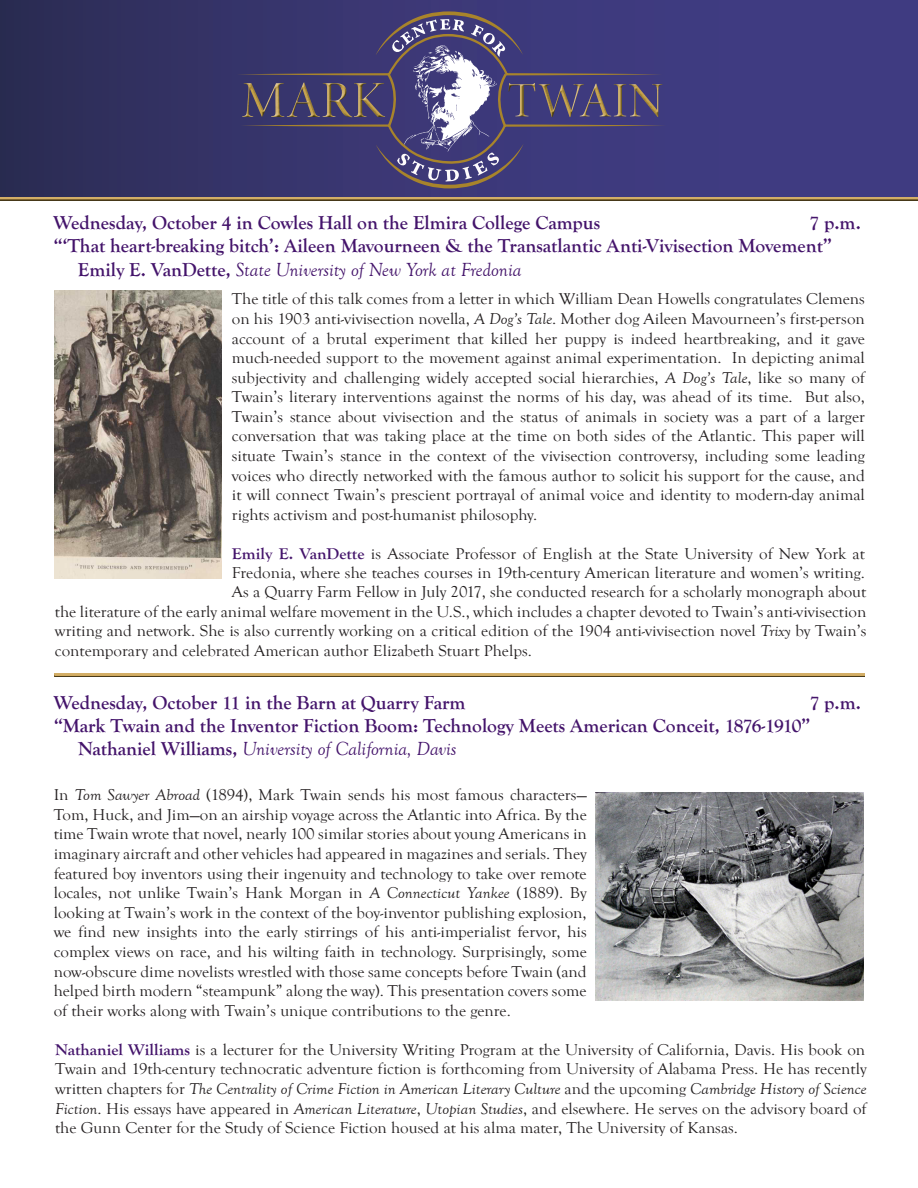
<style>
.page{position:relative;width:918px;height:1188px;background:#fff}
.page>*{position:absolute;margin:0;border:0;box-sizing:border-box;transform-origin:0 0}
.t1{font:700 19.5px "Goudy Old Style T";color:#44146b}
.t2{font:italic 19.5px "Goudy Old Style T";color:#44146b}
.t3{font:16.2px/19.6px "Goudy Old Style T";color:#231f20;text-align:justify;scale:1.05 1}
.s1{font-weight:700;font-style:normal}
.s2{font-style:italic}
.s3{font-weight:700;color:#44146b}
</style>
<div class="page">
<img style="left:54px;top:291px;width:167px;height:287px">
<img style="left:596px;top:792px;width:268px;height:209px">
<div style="left:0;top:0;width:918px;height:198px;background:linear-gradient(to right,#302f5b,#433e8b)"></div>
<svg style="left:236px;top:11px;width:430px;height:178px;background:#4c4779"></svg>
<img style="left:0;top:197px;width:918px;height:4px">
<img style="left:54px;top:674px;width:810px;height:3px">
<p class="t1" style="left:53px;top:212px;width:548px">Wednesday, October 4 in Cowles Hall on the Elmira College Campus</p>
<p class="t1" style="left:809px;top:212px;width:53px">7 p.m.</p>
<p class="t1" style="left:53px;top:235px;width:780px">“‘That heart-breaking bitch’: Aileen Mavourneen &amp; the Transatlantic Anti-Vivisection Movement”</p>
<p class="t2" style="left:78px;top:259px;width:445px"><span class="s1">Emily E. VanDette,</span> State University of New York at Fredonia</p>
<p class="t3" style="left:232px;top:290px;width:604px">The title of this talk comes from a letter in which William Dean Howells congratulates Clemens on his 1903 anti-vivisection novella, <span class="s2">A Dog’s Tale</span>. Mother dog Aileen Mavourneen’s first-person account of a brutal experiment that killed her puppy is indeed heartbreaking, and it gave much-needed support to the movement against animal experimentation. In depicting animal subjectivity and challenging widely accepted social hierarchies, <span class="s2">A Dog’s Tale</span>, like so many of Twain’s literary interventions against the norms of his day, was ahead of its time. But also, Twain’s stance about vivisection and the status of animals in society was a part of a larger conversation that was taking place at the time on both sides of the Atlantic. This paper will situate Twain’s stance in the context of the vivisection controversy, including some leading voices who directly networked with the famous author to solicit his support for the cause, and it will connect Twain’s prescient portrayal of animal voice and identity to modern-day animal rights activism and post-humanist philosophy.</p>
<p class="t3" style="left:232px;top:544px;width:604px"><span class="s3">Emily E. VanDette</span> is Associate Professor of English at the State University of New York at</p>
<p class="t3" style="left:232px;top:563px;width:604px">Fredonia, where she teaches courses in 19th-century American literature and women’s writing.</p>
<p class="t3" style="left:232px;top:583px;width:606px">As a Quarry Farm Fellow in July 2017, she conducted research for a scholarly monograph about</p>
<p class="t3" style="left:55px;top:602px;width:774px">the literature of the early animal welfare movement in the U.S., which includes a chapter devoted to Twain’s anti-vivisection</p>
<p class="t3" style="left:55px;top:621px;width:774px">writing and network. She is also currently working on a critical edition of the 1904 anti-vivisection novel <span class="s2">Trixy</span> by Twain’s</p>
<p class="t3" style="left:55px;top:641px;width:456px">contemporary and celebrated American author Elizabeth Stuart Phelps.</p>
<p class="t1" style="left:54px;top:691px;width:414px">Wednesday, October 11 in the Barn at Quarry Farm</p>
<p class="t1" style="left:810px;top:691px;width:53px">7 p.m.</p>
<p class="t1" style="left:54px;top:715px;width:758px">“Mark Twain and the Inventor Fiction Boom: Technology Meets American Conceit, 1876-1910”</p>
<p class="t2" style="left:78px;top:739px;width:380px"><span class="s1">Nathaniel Williams,</span> University of California, Davis</p>
<p class="t3" style="left:54px;top:785px;width:509px">In <span class="s2">Tom Sawyer Abroad</span> (1894), Mark Twain sends his most famous characters— Tom, Huck, and Jim—on an airship voyage across the Atlantic into Africa. By the time Twain wrote that novel, nearly 100 similar stories about young Americans in imaginary aircraft and other vehicles had appeared in magazines and serials. They featured boy inventors using their ingenuity and technology to take over remote locales, not unlike Twain’s Hank Morgan in <span class="s2">A Connecticut Yankee</span> (1889). By looking at Twain’s work in the context of the boy-inventor publishing explosion, we find new insights into the early stirrings of his anti-imperialist fervor, his complex views on race, and his wilting faith in technology. Surprisingly, some now-obscure dime novelists wrestled with those same concepts before Twain (and helped birth modern “steampunk” along the way). This presentation covers some of their works along with Twain’s unique contributions to the genre.</p>
<p class="t3" style="left:55px;top:1040px;width:774px"><span class="s3">Nathaniel Williams</span> is a lecturer for the University Writing Program at the University of California, Davis. His book on Twain and 19th-century technocratic adventure fiction is forthcoming from University of Alabama Press. He has recently written chapters for <span class="s2">The Centrality of Crime Fiction in American Literary Culture</span> and the upcoming <span class="s2">Cambridge History of Science Fiction</span>. His essays have appeared in <span class="s2">American Literature</span>, <span class="s2">Utopian Studies</span>, and elsewhere. He serves on the advisory board of the Gunn Center for the Study of Science Fiction housed at his alma mater, The University of Kansas.</p>
</div>
